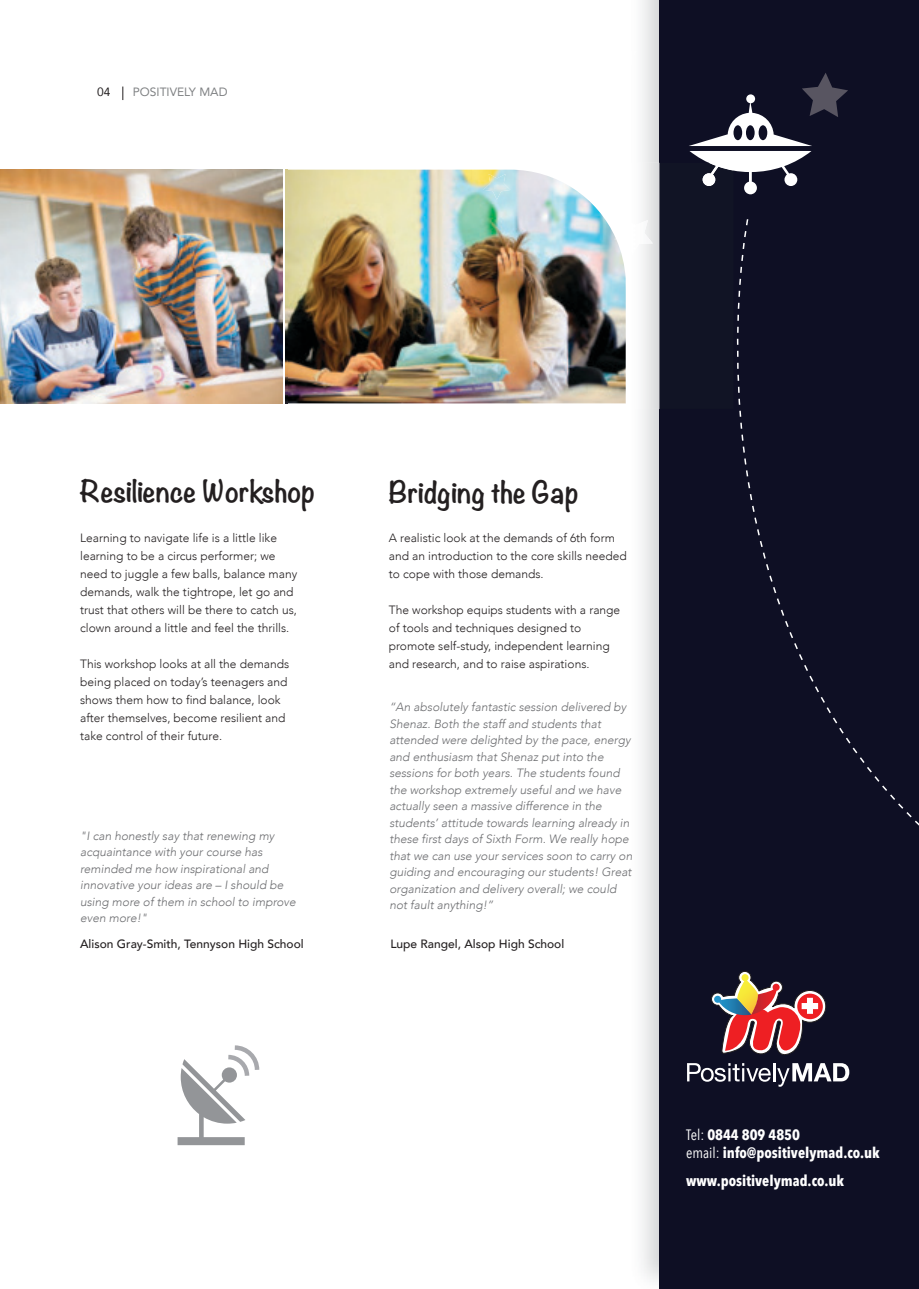
<style>
.page{position:relative;width:919px;height:1289px;background:#fff}
.page>*{position:absolute;margin:0;border:0;box-sizing:border-box;transform-origin:0 0}
.t1{font:700 27px "Noteworthy";color:#231f20}
.t2{font:700 15px/18px "Avenir Next Condensed";color:#fff}
.t3{font:italic 300 12px/16.5px "Avenir";color:#6c6d70}
.t4{font:300 12px/18px "Avenir";color:#231f20}
.t5{font:500 12px "Avenir";color:#231f20}
.t6{font:12px "Avenir";color:#808284}
.t7{font:12px "Avenir";color:#231f20}
.s1{font-weight:400}
</style>
<div class="page">
<img style="left:673px;top:1288px;width:245px;height:1px">
<div style="left:659px;top:0;width:259px;height:1288px;background:#0e0f24"></div>
<svg style="left:635px;top:219px;width:283px;height:871px"></svg>
<svg style="left:689px;top:73px;width:159px;height:121px"></svg>
<img style="left:0;top:163px;width:733px;height:246px">
<img style="left:702px;top:163px;width:31px;height:23px">
<img style="left:625px;top:218px;width:27px;height:37px">
<img style="left:288px;top:170px;width:337px;height:233px">
<img style="left:625px;top:278px;width:1px;height:125px">
<img style="left:483px;top:174px;width:27px;height:26px">
<svg style="left:177px;top:1045px;width:83px;height:100px"></svg>
<svg style="left:122px;top:87px;width:1px;height:13px"></svg>
<img style="left:286px;top:164px;width:2px;height:245px">
<img style="left:0;top:170px;width:282px;height:233px">
<p class="t7" style="left:97px;top:82px;width:15px">04</p>
<p class="t6" style="left:133px;top:82px;width:96px">POSITIVELY MAD</p>
<h1 class="t1" style="left:79px;top:467px;width:237px">Resilience Workshop</h1>
<h1 class="t1" style="left:388px;top:468px;width:192px">Bridging the Gap</h1>
<p class="t4" style="left:80px;top:529px;width:219px">Learning to navigate life is a little like learning to be a circus performer; we need to juggle a few balls, balance many demands, walk the tightrope, let go and trust that others will be there to catch us, clown around a little and feel the thrills.</p>
<p class="t4" style="left:80px;top:655px;width:211px">This workshop looks at all the demands being placed on today’s teenagers and shows them how to find balance, look after themselves, become resilient and take control of their future.</p>
<p class="t4" style="left:389px;top:529px;width:239px">A realistic look at the demands of 6th form and an introduction to the core skills needed to cope with those demands.</p>
<p class="t4" style="left:389px;top:601px;width:233px">The workshop equips students with a range of tools and techniques designed to promote self-study, independent learning and research, and to raise aspirations.</p>
<p class="t3" style="left:389px;top:698px;width:244px">“An absolutely fantastic session delivered by Shenaz. Both the staff and students that attended were delighted by the pace, energy and enthusiasm that Shenaz put into the sessions for both years. The students found the workshop extremely useful and we have actually seen a massive difference in the students’ attitude towards learning already in these first days of Sixth Form. We really hope that we can use your services soon to carry on guiding and encouraging our students! Great organization and delivery overall; we could not fault anything!”</p>
<p class="t3" style="left:80px;top:827px;width:217px">"I can honestly say that renewing my acquaintance with your course has reminded me how inspirational and innovative your ideas are – I should be using more of them in school to improve even more!"</p>
<p class="t5" style="left:80px;top:933px;width:225px">Alison Gray-Smith, Tennyson High School</p>
<p class="t5" style="left:390px;top:933px;width:175px">Lupe Rangel, Alsop High School</p>
<p class="t2" style="left:686px;top:1125px;width:195px"><span class="s1">Tel:</span> 0844 809 4850<br><span class="s1">email:</span> info@positivelymad.co.uk</p>
<p class="t2" style="left:686px;top:1171px;width:159px">www.positivelymad.co.uk</p>
</div>
